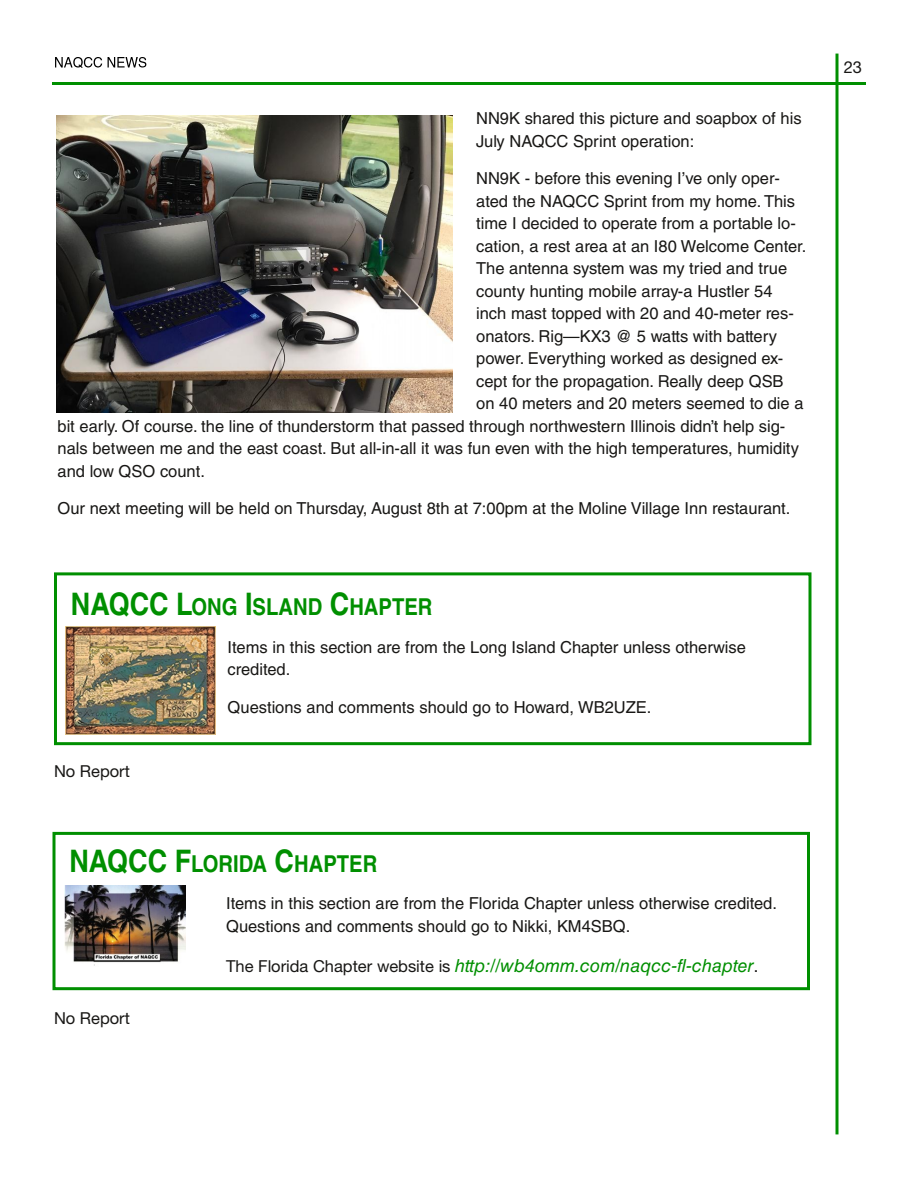
<style>
.page{position:relative;width:918px;height:1188px;background:#fff}
.page>*{position:absolute;margin:0;border:0;box-sizing:border-box;transform-origin:0 0}
.t1{font:700 23.25px "Helvetica LT Std";color:#008f00;scale:.87 1}
.t2{font:italic 18px "Helvetica LT Std";color:#008f00}
.t3{font:16.5px/22.5px "Helvetica LT Std";color:#181715}
.t4{font:16.5px "Helvetica Neue LT Std";color:#181715}
.s1{font-size:31.05px}
.s2{font-family:"Helvetica Neue LT Std";font-style:normal;font-size:16.5px;color:#181715}
</style>
<div class="page">
<svg style="left:55px;top:57px;width:47px;height:11px"></svg>
<svg style="left:108px;top:57px;width:38px;height:11px"></svg>
<hr style="left:836px;top:54px;width:2px;height:1080px;background:#008f00">
<hr style="left:52px;top:82px;width:814px;height:3px;background:#008f00">
<img style="left:66px;top:626px;width:150px;height:108px">
<div style="left:54px;top:572px;width:758px;height:173px;border:3px solid #008f00"></div>
<img style="left:57px;top:115px;width:396px;height:297px">
<img style="left:64px;top:886px;width:122px;height:80px">
<div style="left:52px;top:832px;width:758px;height:158px;border:3px solid #008f00"></div>
<p class="t3" style="left:476px;top:110px;width:327px">NN9K shared this picture and soapbox of his<br>July NAQCC Sprint operation:</p>
<p class="t3" style="left:476px;top:170px;width:305px">NN9K - before this evening I’ve only oper‐</p>
<p class="t3" style="left:476px;top:192px;width:320px">ated the NAQCC Sprint from my home. This</p>
<p class="t3" style="left:476px;top:215px;width:321px">time I decided to operate from a portable lo‐</p>
<p class="t3" style="left:476px;top:237px;width:332px">cation, a rest area at an I80 Welcome Center.</p>
<p class="t3" style="left:476px;top:260px;width:312px">The antenna system was my tried and true</p>
<p class="t3" style="left:476px;top:282px;width:298px">county hunting mobile array-a Hustler 54</p>
<p class="t3" style="left:476px;top:305px;width:319px">inch mast topped with 20 and 40-meter res‐</p>
<p class="t3" style="left:476px;top:327px;width:302px">onators. Rig—KX3 @ 5 watts with battery</p>
<p class="t3" style="left:476px;top:350px;width:309px">power. Everything worked as designed ex‐</p>
<p class="t3" style="left:476px;top:372px;width:309px">cept for the propagation. Really deep QSB</p>
<p class="t3" style="left:476px;top:395px;width:329px">on 40 meters and 20 meters seemed to die a</p>
<p class="t3" style="left:58px;top:417px;width:729px">bit early. Of course. the line of thunderstorm that passed through northwestern Illinois didn’t help sig‐</p>
<p class="t3" style="left:58px;top:440px;width:743px">nals between me and the east coast. But all-in-all it was fun even with the high temperatures, humidity</p>
<p class="t3" style="left:58px;top:462px;width:149px">and low QSO count.</p>
<p class="t3" style="left:58px;top:500px;width:734px">Our next meeting will be held on Thursday, August 8th at 7:00pm at the Moline Village Inn restaurant.</p>
<h1 class="t1" style="left:71px;top:599px;width:417px"><span class="s1">NAQCC L</span>ONG <span class="s1">I</span>SLAND <span class="s1">C</span>HAPTER</h1>
<p class="t3" style="left:228px;top:638px;width:520px">Items in this section are from the Long Island Chapter unless otherwise credited.</p>
<p class="t3" style="left:228px;top:698px;width:425px">Questions and comments should go to Howard, WB2UZE.</p>
<p class="t4" style="left:54px;top:765px;width:77px">No Report</p>
<h1 class="t1" style="left:69px;top:855px;width:356px"><span class="s1">NAQCC F</span>LORIDA <span class="s1">C</span>HAPTER</h1>
<p class="t3" style="left:226px;top:895px;width:552px">Items in this section are from the Florida Chapter unless otherwise credited.<br>Questions and comments should go to Nikki, KM4SBQ.</p>
<p class="t2" style="left:226px;top:959px;width:534px"><span class="s2">The Florida Chapter website is</span> http://wb4omm.com/naqcc-fl-chapter<span class="s2">.</span></p>
<p class="t4" style="left:54px;top:1012px;width:77px">No Report</p>
<p class="t4" style="left:844px;top:61px;width:20px">23</p>
</div>
